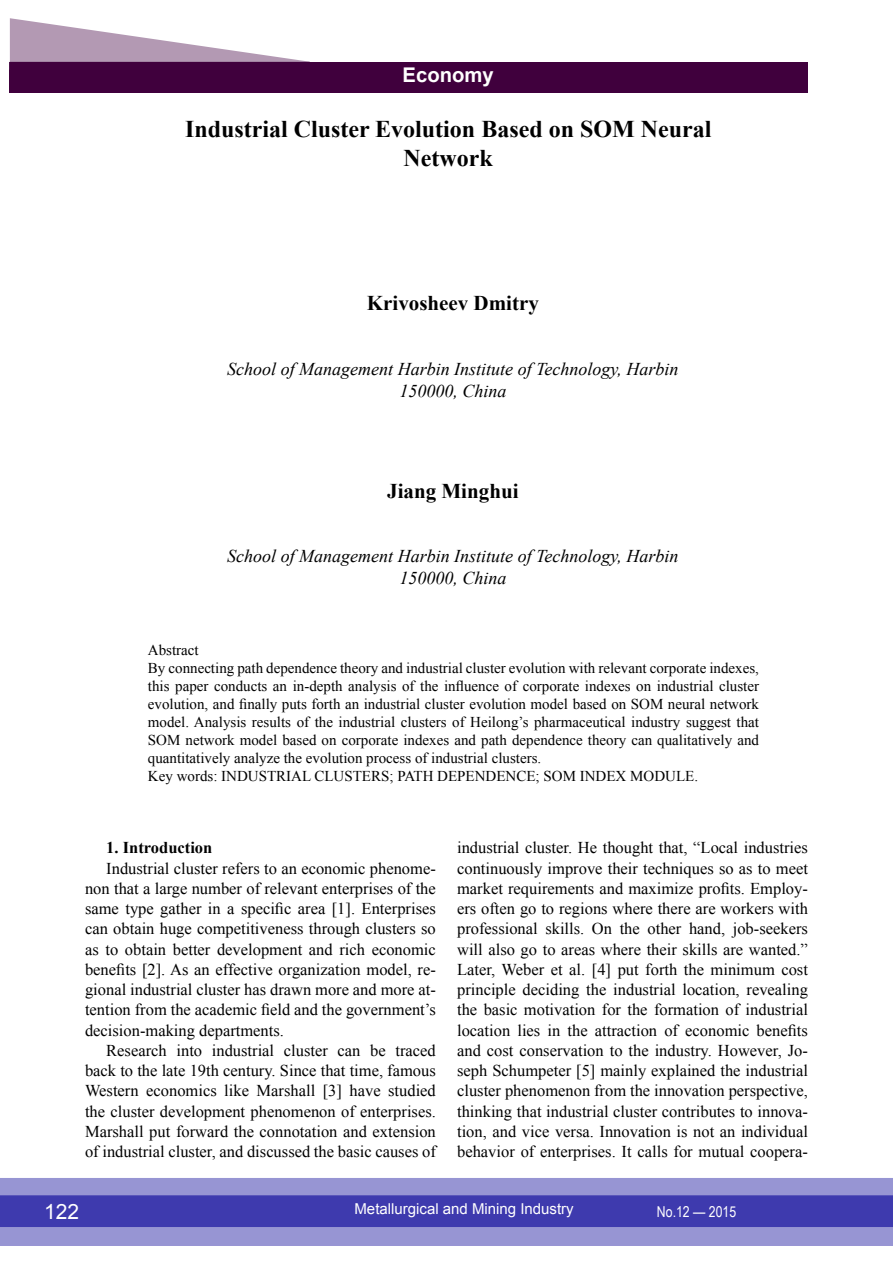
<style>
.page{position:relative;width:893px;height:1263px;background:#fff}
.page>*{position:absolute;margin:0;border:0;box-sizing:border-box;transform-origin:0 0}
.t1{font:700 24px/28.5px "Times New Roman";color:#000;text-align:center}
.t2{font:700 21px "Times New Roman";color:#000}
.t3{font:21px "Arial";color:#fff}
.t4{font:700 20.25px "Arial";color:#fff}
.t5{font:italic 18px/21.6px "Times New Roman";color:#000;text-align:center}
.t6{font:16.5px/20.2px "Times New Roman";color:#000;text-align:justify}
.t7{font:700 16.5px "Times New Roman";color:#000}
.t8{font:15px/18px "Times New Roman";color:#000}
.t9{font:15px "Arial";color:#fff}
.t10{font:15px "Arial Narrow";color:#fff}
</style>
<div class="page">
<div style="left:0;top:1178px;width:893px;height:68px;background:#9795d3"></div>
<div style="left:0;top:1195px;width:893px;height:32px;background:#3e3aae;border:2px solid #3e3aae"></div>
<div style="left:10px;top:62px;width:798px;height:30px;background:#40003d"></div>
<svg style="left:10px;top:18px;width:300px;height:44px"></svg>
<p class="t4" style="left:403px;top:62px;width:93px">Economy</p>
<h1 class="t1" style="left:185px;top:115px;width:528px">Industrial Cluster Evolution Based on SOM Neural<br>Network</h1>
<p class="t2" style="left:367px;top:289px;width:174px">Krivosheev Dmitry</p>
<p class="t5" style="left:227px;top:358px;width:453px">School of Management Harbin Institute of Technology, Harbin<br>150000, China</p>
<p class="t2" style="left:387px;top:476px;width:133px">Jiang Minghui</p>
<p class="t5" style="left:227px;top:545px;width:453px">School of Management Harbin Institute of Technology, Harbin<br>150000, China</p>
<p class="t8" style="left:148px;top:640px;width:613px">Abstract<br>By connecting path dependence theory and industrial cluster evolution with relevant corporate indexes, this paper conducts an in-depth analysis of the influence of corporate indexes on industrial cluster evolution, and finally puts forth an industrial cluster evolution model based on SOM neural network model. Analysis results of the industrial clusters of Heilong’s pharmaceutical industry suggest that SOM network model based on corporate indexes and path dependence theory can qualitatively and quantitatively analyze the evolution process of industrial clusters.<br>Key words: indus trial clus ters ; Path Dependence; SOM index module.</p>
<p class="t7" style="left:106px;top:836px;width:108px">1. Introduction</p>
<p class="t6" style="left:85px;top:858px;width:352px;text-indent:21px">Industrial cluster refers to an economic phenome&shy;non that a large number of relevant enterprises of the same type gather in a specific area [1]. Enterprises can obtain huge competitiveness through clusters so as to obtain better development and rich economic benefits [2]. As an effective organization model, re&shy;gional industrial cluster has drawn more and more at&shy;tention from the academic field and the government’s decision-making departments.</p>
<p class="t6" style="left:85px;top:1040px;width:352px;text-indent:21px">Research into industrial cluster can be traced back to the late 19th century. Since that time, famous Western economics like Marshall [3] have studied the cluster development phenomenon of enterprises.<br>Marshall put forward the connotation and extension of industrial cluster, and discussed the basic causes of</p>
<p class="t6" style="left:457px;top:837px;width:352px">industrial cluster. He thought that, “Local industries continuously improve their techniques so as to meet market requirements and maximize profits. Employ&shy;ers often go to regions where there are workers with professional skills. On the other hand, job-seekers will also go to areas where their skills are wanted.” Later, Weber et al. [4] put forth the minimum cost principle deciding the industrial location, revealing the basic motivation for the formation of industrial location lies in the attraction of economic benefits and cost conservation to the industry. However, Jo&shy;seph Schumpeter [5] mainly explained the industrial cluster phenomenon from the innovation perspective, thinking that industrial cluster contributes to innova&shy;tion, and vice versa. Innovation is not an individual behavior of enterprises. It calls for mutual coopera-</p>
<p class="t3" style="left:44px;top:1197px;width:37px">122</p>
<p class="t9" style="left:354px;top:1199px;width:221px">Metallurgical and Mining Industry</p>
<p class="t10" style="left:657px;top:1201px;width:81px">No.12 — 2015</p>
</div>
